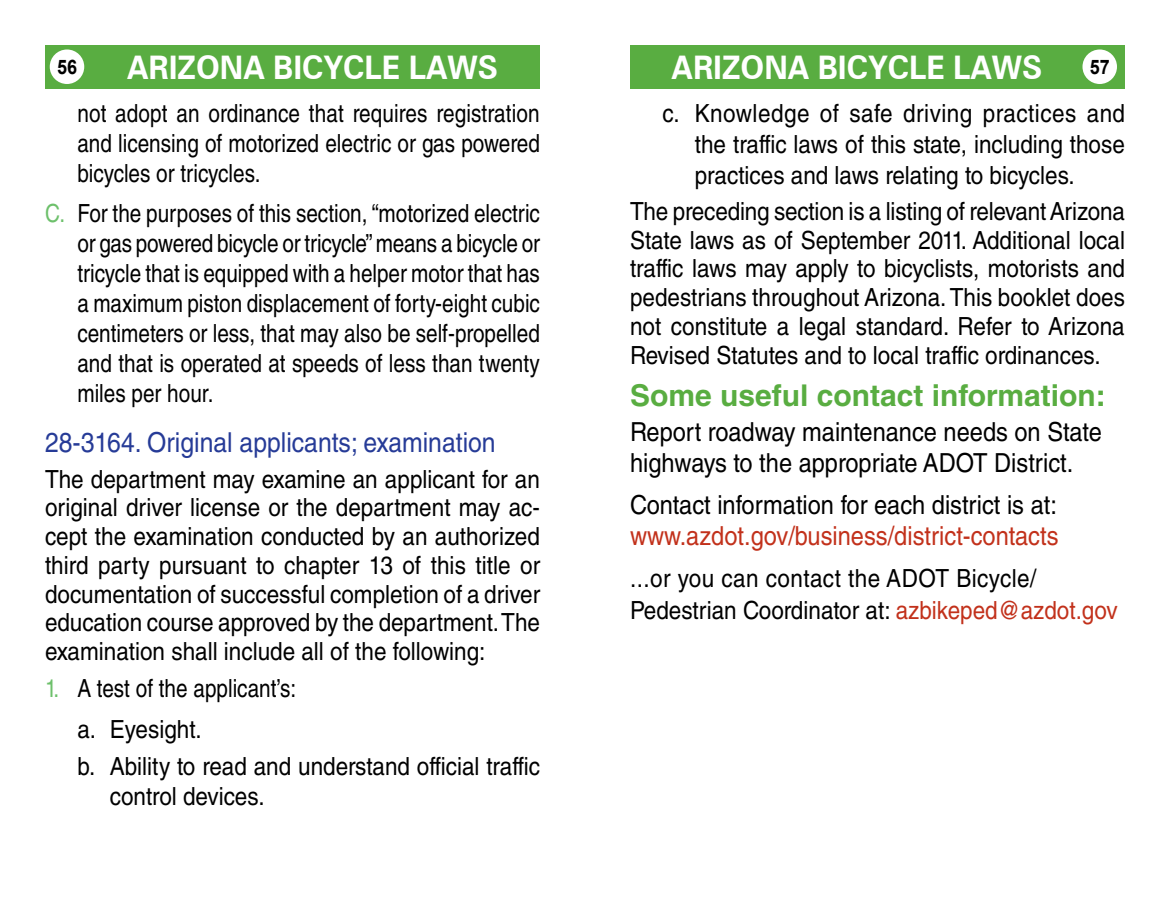
<style>
.page{position:relative;width:1170px;height:900px;background:#fff}
.page>*{position:absolute;margin:0;border:0;box-sizing:border-box;transform-origin:0 0}
.t1{font:700 32.5px "Zurich BT";color:#fff;scale:.94 1}
.t2{font:700 30px "Helvetica LT Std";color:#59ad41}
.t3{font:27.5px "Helvetica LT Std";color:#263b97;scale:.9 1}
.t4{font:26.25px/31.2px "Helvetica LT Std";color:#000;scale:.9 1}
.t5{font:26.25px "Helvetica LT Std";color:#c2311b;scale:.9 1}
.t6{font:25px/28.8px "Helvetica LT Std";color:#000;text-align:justify;scale:.9 1}
.t7{font:25px/30px "Helvetica LT Std";color:#000;text-align:justify;scale:.83 1}
.t8{font:700 20px "Arial";color:#000;scale:.9 1}
.s1{color:#6dc06b}
.s2{color:#c2311b}
</style>
<div class="page">
<div style="left:45px;top:45px;width:495px;height:43px;background:#59ad41"></div>
<div style="left:50px;top:50px;width:34px;height:34px;background:#fff;border-radius:50%"></div>
<div style="left:630px;top:45px;width:495px;height:43px;background:#59ad41"></div>
<div style="left:1082px;top:50px;width:35px;height:34px;background:#fff;border-radius:50%"></div>
<p class="t8" style="left:57px;top:53px;width:24px">56</p>
<h1 class="t1" style="left:127px;top:48px;width:396px">ARIZONA BICYCLE LAWS</h1>
<h1 class="t1" style="left:672px;top:48px;width:396px">ARIZONA BICYCLE LAWS</h1>
<p class="t8" style="left:1090px;top:53px;width:24px">57</p>
<p class="t7" style="left:77px;top:98px;width:559px">not adopt an ordinance that requires registration and licensing of motorized electric or gas powered bicycles or tricycles.</p>
<p class="t7" style="left:77px;top:198px;width:559px;text-indent:-32px"><span class="s1">C.</span> For the purposes of this section, “motorized electric or gas powered bicycle or tricycle” means a bicycle or tricycle that is equipped with a helper motor that has a maximum piston displacement of forty-eight cubic centimeters or less, that may also be self-propelled and that is operated at speeds of less than twenty miles per hour.</p>
<p class="t3" style="left:45px;top:426px;width:502px">28-3164. Original applicants; examination</p>
<p class="t6" style="left:45px;top:464px;width:552px">The department may examine an applicant for an original driver license or the department may ac&shy;cept the examination conducted by an authorized third party pursuant to chapter 13 of this title or documentation of successful completion of a driver education course approved by the department. The examination shall include all of the following:</p>
<p class="t7" style="left:77px;top:668px;width:265px;line-height:40.8px;text-indent:-32px"><span class="s1">1.</span> A test of the applicant’s: a. Eyesight.</p>
<p class="t6" style="left:110px;top:751px;width:479px;line-height:30px;text-indent:-32px">b. Ability to read and understand official traffic control devices.</p>
<p class="t6" style="left:695px;top:97px;width:480px;line-height:31.2px;text-indent:-32px">c. Knowledge of safe driving practices and the traffic laws of this state, including those practices and laws relating to bicycles.</p>
<p class="t6" style="left:630px;top:197px;width:552px">The preceding section is a listing of relevant Arizona State laws as of September 2011. Additional local traffic laws may apply to bicyclists, motorists and pedestrians throughout Arizona. This booklet does not constitute a legal standard. Refer to Arizona Revised Statutes and to local traffic ordinances.</p>
<p class="t2" style="left:630px;top:377px;width:477px">Some useful contact information:</p>
<p class="t4" style="left:630px;top:416px;width:526px">Report roadway maintenance needs on State highways to the appropriate ADOT District.</p>
<p class="t4" style="left:630px;top:489px;width:476px">Contact information for each district is at:</p>
<p class="t5" style="left:630px;top:521px;width:478px">www.azdot.gov/business/district-contacts</p>
<p class="t6" style="left:630px;top:563px;width:544px;line-height:31.2px">...or you can contact the ADOT Bicycle/<br>Pedestrian Coordinator at: <span class="s2">azbikeped@azdot.gov</span></p>
</div>
